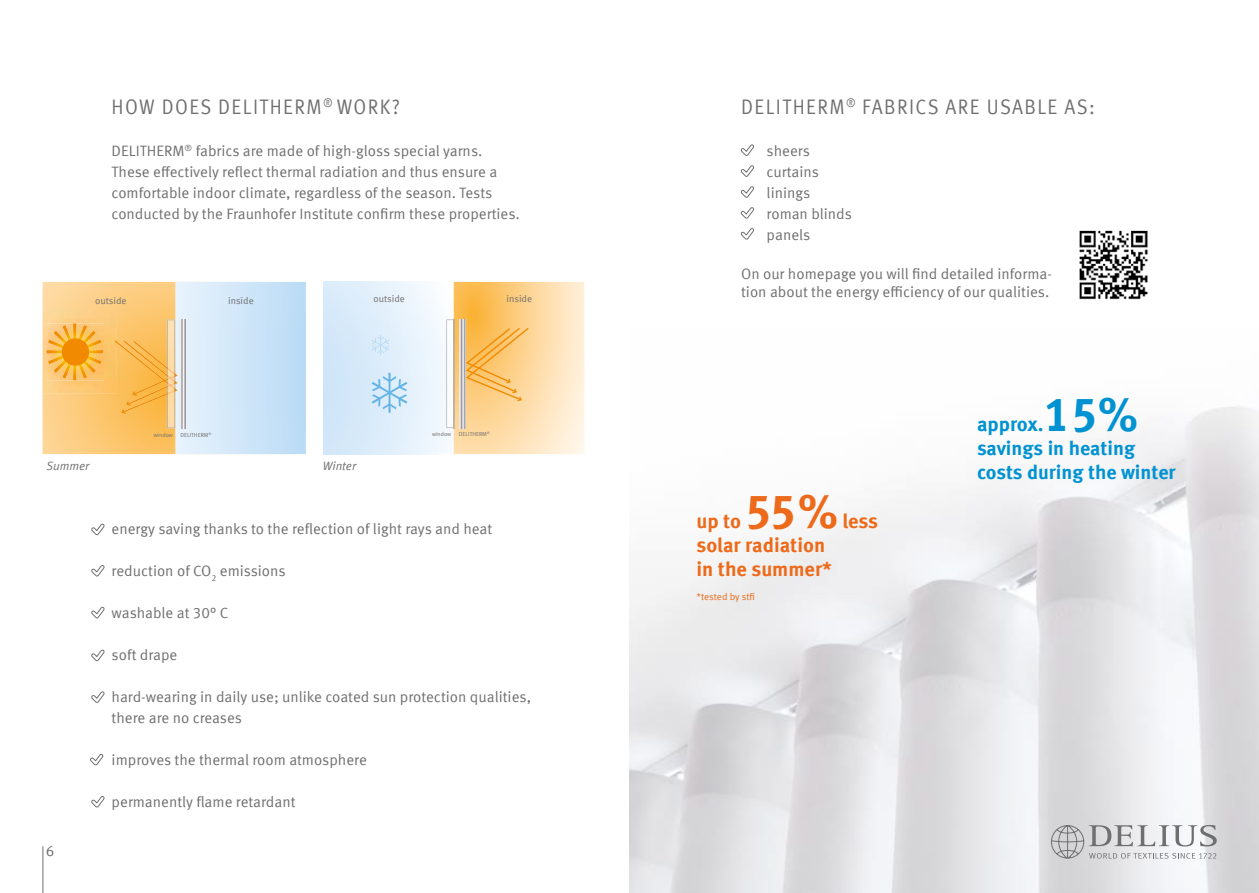
<style>
.page{position:relative;width:1259px;height:893px;background:#fff}
.page>*{position:absolute;margin:0;border:0;box-sizing:border-box;transform-origin:0 0}
.t1{font:700 47.55px "Meta Offc";color:#ec6a19}
.t2{font:700 47.55px "Meta Offc";color:#0092d1}
.t3{font:21px "Meta Offc Norm";letter-spacing:.075em;color:#706f6f;scale:.9 1}
.t4{font:700 20.1px/24.2px "Meta Offc";color:#ec6a19}
.t5{font:700 20.1px "Meta Offc";color:#0092d1}
.t6{font:700 19.8px/23.7px "Meta Offc";color:#0092d1}
.t7{font:15px/21px "Meta Offc Norm";color:#706f6f}
.t8{font:12px "Meta Offc Norm Ita";color:#706f6f}
.t9{font:9.75px "Meta Offc Norm";letter-spacing:-.005em;color:#ec6a19}
.t10{font:9.6px "Meta Offc Norm";color:#706f6f}
.t11{font:5.7px "Meta Offc Norm";color:#706f6f}
</style>
<div class="page">
<svg style="left:1051px;top:825px;width:165px;height:34px"></svg>
<hr style="left:43px;top:846px;width:1px;height:47px;background:#706f6f">
<svg style="left:92px;top:691px;width:13px;height:12px"></svg>
<svg style="left:90px;top:754px;width:14px;height:12px"></svg>
<svg style="left:92px;top:796px;width:13px;height:12px"></svg>
<svg style="left:92px;top:606px;width:13px;height:12px"></svg>
<svg style="left:92px;top:649px;width:13px;height:12px"></svg>
<svg style="left:92px;top:565px;width:13px;height:12px"></svg>
<svg style="left:92px;top:523px;width:13px;height:12px"></svg>
<svg style="left:741px;top:228px;width:13px;height:12px"></svg>
<svg style="left:741px;top:186px;width:13px;height:12px"></svg>
<svg style="left:741px;top:207px;width:13px;height:12px"></svg>
<svg style="left:741px;top:165px;width:13px;height:12px"></svg>
<svg style="left:741px;top:144px;width:13px;height:12px"></svg>
<svg style="left:372px;top:335px;width:17px;height:20px"></svg>
<svg style="left:454px;top:282px;width:130px;height:172px;background:#fcd699"></svg>
<svg style="left:372px;top:373px;width:35px;height:40px"></svg>
<img style="left:446px;top:319px;width:9px;height:109px">
<svg style="left:460px;top:319px;width:5px;height:109px"></svg>
<svg style="left:43px;top:282px;width:72px;height:172px;background:#fcce85"></svg>
<img style="left:43px;top:310px;width:72px;height:84px">
<svg style="left:115px;top:282px;width:191px;height:172px;background:#ddd9c8"></svg>
<img style="left:47px;top:323px;width:57px;height:58px">
<img style="left:47px;top:324px;width:56px;height:56px">
<div style="left:62px;top:338px;width:27px;height:28px;background:#f18a00;border-radius:50%"></div>
<img style="left:1079px;top:230px;width:69px;height:70px">
<h2 class="t3" style="left:112px;top:94px;width:322px">HOW DOES DELITHERM<sup>®</sup> WORK?</h2>
<p class="t7" style="left:112px;top:141px;width:410px">DELITHERM<sup>®</sup> fabrics are made of high-gloss special yarns.<br>These effectively reflect thermal radiation and thus ensure a comfortable indoor climate, regardless of the season. Tests conducted by the Fraunhofer Institute confirm these properties.</p>
<p class="t10" style="left:95px;top:295px;width:33px">outside</p>
<p class="t10" style="left:228px;top:295px;width:27px">inside</p>
<p class="t10" style="left:374px;top:293px;width:33px">outside</p>
<p class="t10" style="left:506px;top:293px;width:27px">inside</p>
<p class="t11" style="left:154px;top:432px;width:21px">window</p>
<p class="t11" style="left:180px;top:432px;width:33px">DELITHERM<sup>®</sup></p>
<p class="t11" style="left:432px;top:431px;width:21px">window</p>
<p class="t11" style="left:459px;top:431px;width:33px">DELITHERM<sup>®</sup></p>
<p class="t8" style="left:46px;top:459px;width:45px">Summer</p>
<p class="t8" style="left:323px;top:459px;width:35px">Winter</p>
<p class="t7" style="left:46px;top:841px;width:10px">6</p>
<p class="t7" style="left:112px;top:519px;width:382px">energy saving thanks to the reflection of light rays and heat</p>
<p class="t7" style="left:112px;top:561px;width:176px">reduction of CO<sub>2</sub> emissions</p>
<p class="t7" style="left:112px;top:603px;width:118px">washable at 30° C</p>
<p class="t7" style="left:112px;top:645px;width:67px">soft drape</p>
<p class="t7" style="left:112px;top:687px;width:421px">hard-wearing in daily use; unlike coated sun protection qualities, there are no creases</p>
<p class="t7" style="left:112px;top:750px;width:257px">improves the thermal room atmosphere</p>
<p class="t7" style="left:112px;top:792px;width:185px">permanently flame retardant</p>
<h2 class="t3" style="left:741px;top:94px;width:395px">DELITHERM<sup>®</sup> FABRICS ARE USABLE AS:</h2>
<p class="t7" style="left:766px;top:141px;width:87px">sheers curtains linings roman blinds panels</p>
<p class="t7" style="left:741px;top:265px;width:312px;line-height:18px">On our homepage you will find detailed informa&shy;tion about the energy efficiency of our qualities.</p>
<h1 class="t1" style="left:744px;top:483px;width:95px">55%</h1>
<h3 class="t4" style="left:842px;top:509px;width:37px">less</h3>
<h3 class="t4" style="left:696px;top:509px;width:46px">up to</h3>
<h3 class="t4" style="left:696px;top:533px;width:137px">solar radiation in the summer*</h3>
<p class="t9" style="left:696px;top:591px;width:60px">*tested by stfi</p>
<h1 class="t2" style="left:1043px;top:387px;width:96px">15%</h1>
<h3 class="t6" style="left:977px;top:437px;width:200px">savings in heating costs during the winter</h3>
<h3 class="t5" style="left:977px;top:413px;width:68px">approx.</h3>
</div>
